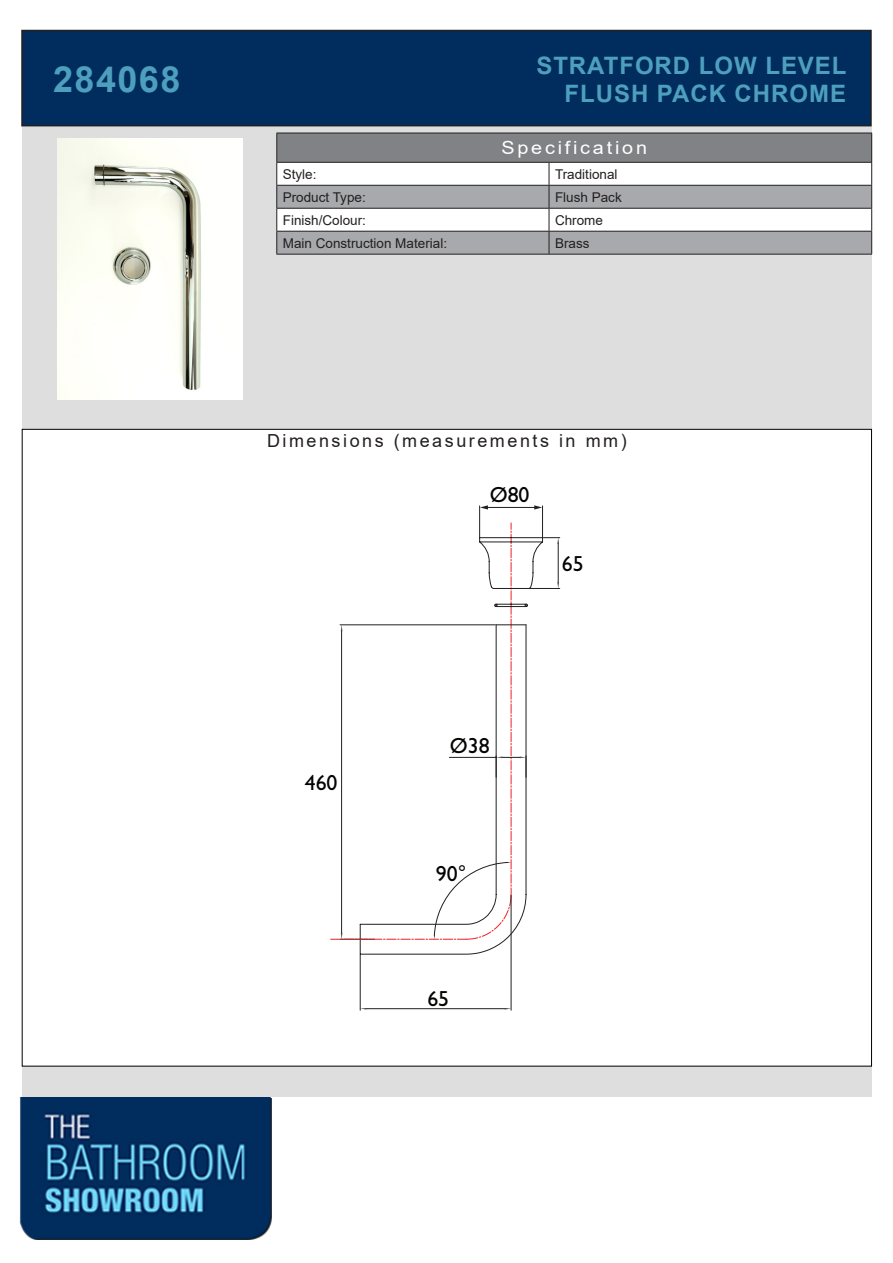
<style>
.page{position:relative;width:893px;height:1263px;background:#fff}
.page>*{position:absolute;margin:0;border:0;box-sizing:border-box;transform-origin:0 0}
.t1{font:700 36px "Arial";letter-spacing:.04em;color:#4d9fbd}
.t2{font:700 24px/28.8px "Arial";letter-spacing:.04em;color:#4d9fbd;text-align:right}
.t3{font:21.9px "Gill Sans";color:#040503}
.t4{font:18px "Arial";letter-spacing:.14em;color:#231f20}
.t5{font:18px "Arial";letter-spacing:.14em;color:#fff;scale:1.1 1}
.t6{font:13.5px "Arial";color:#231f20}
</style>
<div class="page">
<div style="left:22px;top:127px;width:850px;height:970px;background:#dedede"></div>
<div style="left:22px;top:429px;width:849px;height:637px;background:#fff"></div>
<svg style="left:359px;top:940px;width:152px;height:15px"></svg>
<hr style="left:511px;top:895px;width:1px;height:115px;background:#231f20">
<hr style="left:360px;top:955px;width:1px;height:55px;background:#231f20">
<hr style="left:366px;top:1008px;width:139px;height:1px;background:#231f20">
<svg style="left:331px;top:505px;width:229px;height:435px"></svg>
<hr style="left:276px;top:254px;width:273px;height:1px;background:#231f20">
<hr style="left:549px;top:254px;width:323px;height:1px;background:#231f20">
<svg style="left:276px;top:133px;width:596px;height:121px;background:#b9b9bb"></svg>
<hr style="left:276px;top:162px;width:273px;height:1px;background:#231f20">
<hr style="left:549px;top:162px;width:323px;height:1px;background:#231f20">
<div style="left:22px;top:31px;width:849px;height:95px;background:#012d5e"></div>
<div style="left:21px;top:30px;width:851px;height:96px;border:2px solid #231f20"></div>
<img style="left:19px;top:1097px;width:253px;height:143px">
<img style="left:58px;top:138px;width:184px;height:261px">
<p class="t1" style="left:53px;top:54px;width:129px">284068</p>
<p class="t2" style="left:536px;top:51px;width:312px">STRATFORD LOW LEVEL<br>FLUSH PACK CHROME</p>
<p class="t5" style="left:501px;top:135px;width:134px">Specification</p>
<p class="t6" style="left:283px;top:165px;width:35px">Style:</p>
<p class="t6" style="left:555px;top:165px;width:64px">Traditional</p>
<p class="t6" style="left:283px;top:188px;width:85px">Product Type:</p>
<p class="t6" style="left:555px;top:188px;width:68px">Flush Pack</p>
<p class="t6" style="left:283px;top:211px;width:85px">Finish/Colour:</p>
<p class="t6" style="left:555px;top:211px;width:50px">Chrome</p>
<p class="t6" style="left:283px;top:234px;width:166px">Main Construction Material:</p>
<p class="t6" style="left:555px;top:234px;width:36px">Brass</p>
<p class="t4" style="left:267px;top:428px;width:361px">Dimensions (measurements in mm)</p>
<p class="t3" style="left:490px;top:482px;width:41px">Ø80</p>
<p class="t3" style="left:305px;top:770px;width:34px">460</p>
<p class="t3" style="left:450px;top:733px;width:41px">Ø38</p>
<p class="t3" style="left:436px;top:861px;width:32px">90°</p>
<p class="t3" style="left:427px;top:985px;width:23px">65</p>
<p class="t3" style="left:562px;top:551px;width:23px">65</p>
</div>
